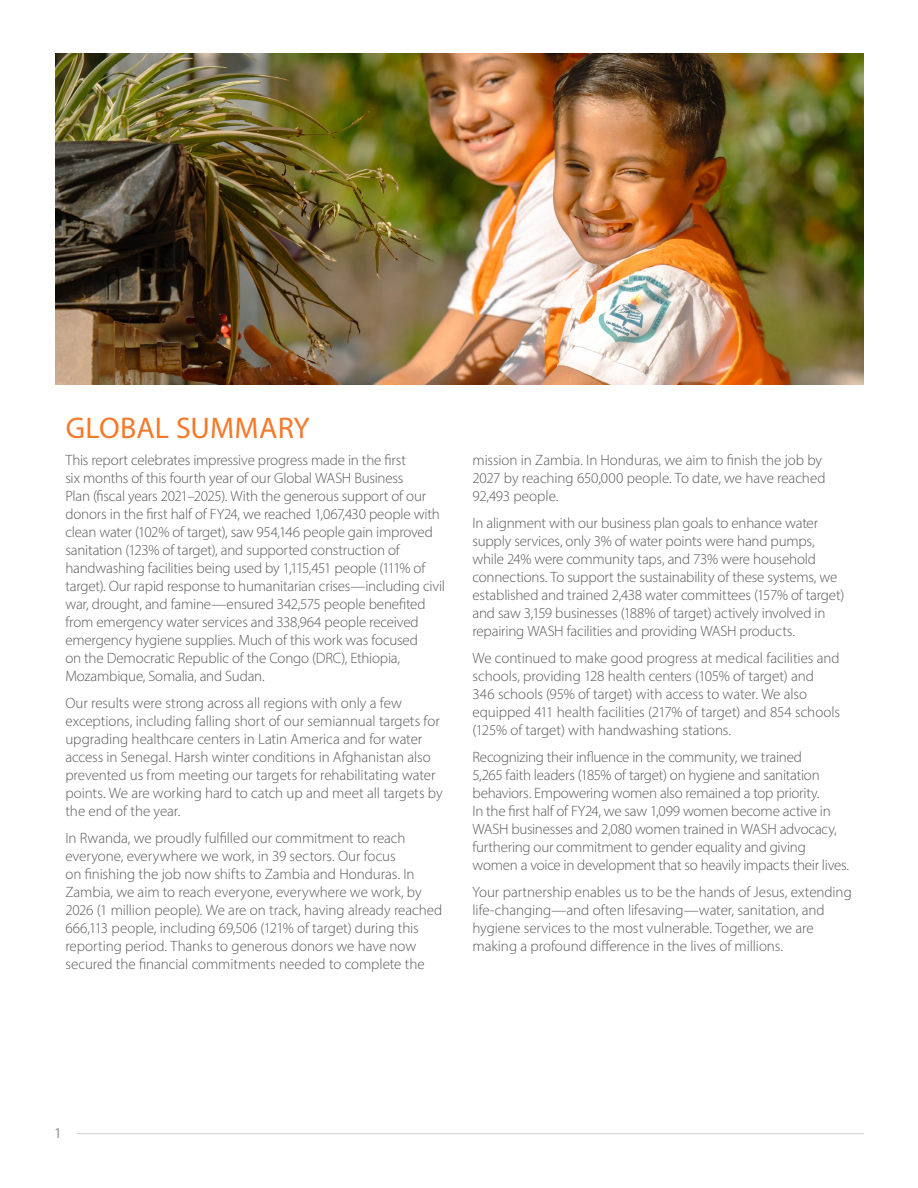
<style>
.page{position:relative;width:918px;height:1188px;background:#fff}
.page>*{position:absolute;margin:0;border:0;box-sizing:border-box;transform-origin:0 0}
.Headings{font:30px "Myriad Pro";letter-spacing:.005em;color:#f4792a}
.Summary_Body{font:300 15px/18px "Myriad Pro";letter-spacing:-.01em;color:#57585a}
.Footer_numbers{font:15px "Myriad Pro";color:#939598}
</style>
<div class="page">
<hr style="left:77px;top:1133px;width:787px;height:1px;background:#d1d2d4">
<img style="left:56px;top:53px;width:808px;height:331px">
<p class="Headings" style="left:66px;top:410px;width:246px">GLOBAL SUMMARY</p>
<p class="Summary_Body" style="left:65px;top:451px;width:381px">This report celebrates impressive progress made in the first<br>six months of this fourth year of our Global WASH Business<br>Plan (fiscal years 2021–2025). With the generous support of our donors in the first half of FY24, we reached 1,067,430 people with clean water (102% of target), saw 954,146 people gain improved sanitation (123% of target), and supported construction of handwashing facilities being used by 1,115,451 people (111% of target). Our rapid response to humanitarian crises—including civil war, drought, and famine—ensured 342,575 people benefited from emergency water services and 338,964 people received emergency hygiene supplies. Much of this work was focused<br>on the Democratic Republic of the Congo (DRC), Ethiopia, Mozambique, Somalia, and Sudan.</p>
<p class="Summary_Body" style="left:65px;top:694px;width:379px">Our results were strong across all regions with only a few exceptions, including falling short of our semiannual targets for upgrading healthcare centers in Latin America and for water access in Senegal. Harsh winter conditions in Afghanistan also prevented us from meeting our targets for rehabilitating water points. We are working hard to catch up and meet all targets by the end of the year.</p>
<p class="Summary_Body" style="left:65px;top:829px;width:378px">In Rwanda, we proudly fulfilled our commitment to reach everyone, everywhere we work, in 39 sectors. Our focus<br>on finishing the job now shifts to Zambia and Honduras. In Zambia, we aim to reach everyone, everywhere we work, by 2026 (1 million people). We are on track, having already reached 666,113 people, including 69,506 (121% of target) during this reporting period. Thanks to generous donors we have now secured the financial commitments needed to complete the</p>
<p class="Summary_Body" style="left:472px;top:451px;width:355px">mission in Zambia. In Honduras, we aim to finish the job by<br>2027 by reaching 650,000 people. To date, we have reached<br>92,493 people.</p>
<p class="Summary_Body" style="left:472px;top:514px;width:373px">In alignment with our business plan goals to enhance water supply services, only 3% of water points were hand pumps, while 24% were community taps, and 73% were household connections. To support the sustainability of these systems, we established and trained 2,438 water committees (157% of target) and saw 3,159 businesses (188% of target) actively involved in repairing WASH facilities and providing WASH products.</p>
<p class="Summary_Body" style="left:472px;top:649px;width:369px">We continued to make good progress at medical facilities and schools, providing 128 health centers (105% of target) and 346 schools (95% of target) with access to water. We also equipped 411 health facilities (217% of target) and 854 schools (125% of target) with handwashing stations.</p>
<p class="Summary_Body" style="left:472px;top:748px;width:378px">Recognizing their influence in the community, we trained<br>5,265 faith leaders (185% of target) on hygiene and sanitation behaviors. Empowering women also remained a top priority.<br>In the first half of FY24, we saw 1,099 women become active in WASH businesses and 2,080 women trained in WASH advocacy, furthering our commitment to gender equality and giving women a voice in development that so heavily impacts their lives.</p>
<p class="Summary_Body" style="left:472px;top:883px;width:381px">Your partnership enables us to be the hands of Jesus, extending life-changing—and often lifesaving—water, sanitation, and hygiene services to the most vulnerable. Together, we are making a profound difference in the lives of millions.</p>
<p class="Footer_numbers" style="left:54px;top:1124px;width:9px">1</p>
</div>
